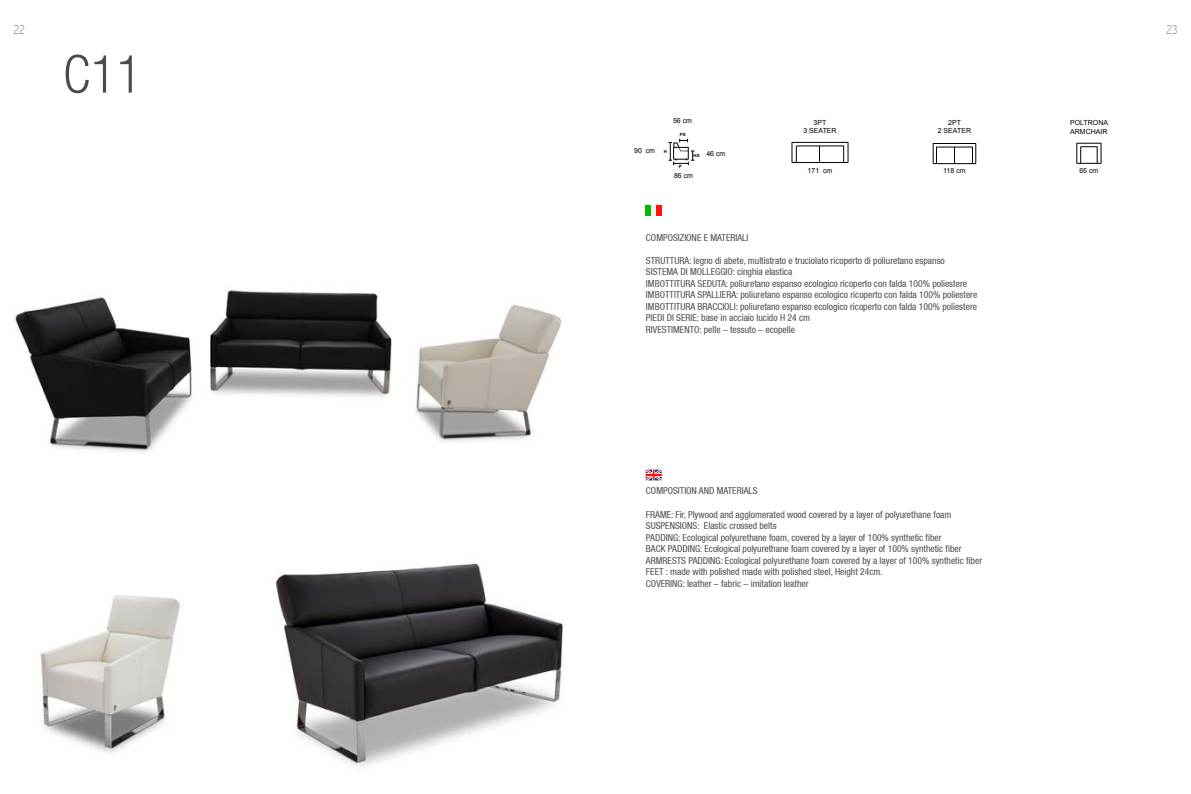
<style>
.page{position:relative;width:1191px;height:794px;background:#fff}
.page>*{position:absolute;margin:0;border:0;box-sizing:border-box;transform-origin:0 0}
.t1{font:300 condensed 52.5px "Helvetica Neue LT Std";color:#4b4b4d}
.t2{font:12.6px "Capsuula";color:#707172}
.t3{font:condensed 9.62px/11.5px "Helvetica Neue LT";color:#4b4b4d}
.t4{font:7px/8.4px "Arial";color:#000;text-align:center}
.t5{font:700 4.38px "Arial";color:#000}
</style>
<div class="page">
<img style="left:15px;top:288px;width:547px;height:165px">
<img style="left:40px;top:595px;width:140px;height:158px">
<img style="left:275px;top:563px;width:288px;height:205px">
<hr style="left:791px;top:142px;width:57px;height:1px;background:#000">
<hr style="left:791px;top:162px;width:57px;height:1px;background:#000">
<svg style="left:791px;top:142px;width:6px;height:20px"></svg>
<svg style="left:843px;top:142px;width:6px;height:20px"></svg>
<hr style="left:796px;top:146px;width:47px;height:1px;background:#000">
<svg style="left:668px;top:139px;width:26px;height:26px"></svg>
<hr style="left:933px;top:143px;width:43px;height:1px;background:#000">
<hr style="left:933px;top:163px;width:43px;height:1px;background:#000">
<svg style="left:933px;top:144px;width:4px;height:19px"></svg>
<svg style="left:972px;top:144px;width:4px;height:20px"></svg>
<hr style="left:936px;top:147px;width:36px;height:1px;background:#000">
<svg style="left:1076px;top:143px;width:25px;height:21px"></svg>
<svg style="left:819px;top:147px;width:1px;height:15px"></svg>
<svg style="left:954px;top:147px;width:1px;height:16px"></svg>
<div style="left:656px;top:205px;width:5px;height:10px;background:#ff1009"></div>
<div style="left:651px;top:205px;width:5px;height:10px;background:#f0f0f0"></div>
<div style="left:645px;top:205px;width:6px;height:10px;background:#00b900"></div>
<svg style="left:645px;top:469px;width:17px;height:11px"></svg>
<h2 class="t2" style="left:13px;top:22px;width:13px">22</h2>
<h2 class="t2" style="left:1166px;top:22px;width:13px">23</h2>
<h1 class="t1" style="left:63px;top:44px;width:80px">C11</h1>
<p class="t4" style="left:634px;top:147px;width:23px">90 cm</p>
<p class="t4" style="left:673px;top:117px;width:21px">56 cm</p>
<p class="t5" style="left:664px;top:149px;width:5px">H</p>
<p class="t5" style="left:680px;top:132px;width:7px">PS</p>
<p class="t5" style="left:678px;top:164px;width:4px">P</p>
<p class="t4" style="left:706px;top:149px;width:21px">46 cm</p>
<p class="t5" style="left:693px;top:152px;width:8px">HS</p>
<p class="t4" style="left:674px;top:171px;width:21px">86 cm</p>
<p class="t4" style="left:803px;top:118px;width:35px">3PT<br>3 SEATER</p>
<p class="t4" style="left:807px;top:166px;width:26px">171 cm</p>
<p class="t4" style="left:937px;top:118px;width:35px">2PT<br>2 SEATER</p>
<p class="t4" style="left:943px;top:166px;width:24px">118 cm</p>
<p class="t3" style="left:646px;top:231px;width:104px">COMPOSIZIONE E MATERIALI</p>
<p class="t3" style="left:646px;top:254px;width:333px">STRUTTURA: legno di abete, multistrato e truciolato ricoperto di poliuretano espanso SISTEMA DI MOLLEGGIO: cinghia elastica<br>IMBOTTITURA SEDUTA: poliuretano espanso ecologico ricoperto con falda 100% poliestere IMBOTTITURA SPALLIERA: poliuretano espanso ecologico ricoperto con falda 100% poliestere IMBOTTITURA BRACCIOLI: poliuretano espanso ecologico ricoperto con falda 100% poliestere PIEDI DI SERIE: base in acciaio lucido H 24 cm<br>RIVESTIMENTO: pelle – tessuto – ecopelle</p>
<p class="t3" style="left:646px;top:485px;width:113px">COMPOSITION AND MATERIALS</p>
<p class="t3" style="left:646px;top:508px;width:338px">FRAME: Fir, Plywood and agglomerated wood covered by a layer of polyurethane foam SUSPENSIONS: Elastic crossed belts<br>PADDING: Ecological polyurethane foam, covered by a layer of 100% synthetic fiber<br>BACK PADDING: Ecological polyurethane foam covered by a layer of 100% synthetic fiber ARMRESTS PADDING: Ecological polyurethane foam covered by a layer of 100% synthetic fiber FEET : made with polished made with polished steel, Height 24cm.<br>COVERING: leather – fabric – imitation leather</p>
<p class="t4" style="left:1070px;top:119px;width:39px;text-align:left">POLTRONA<br>ARMCHAIR</p>
<p class="t4" style="left:1079px;top:167px;width:21px">65 cm</p>
</div>
